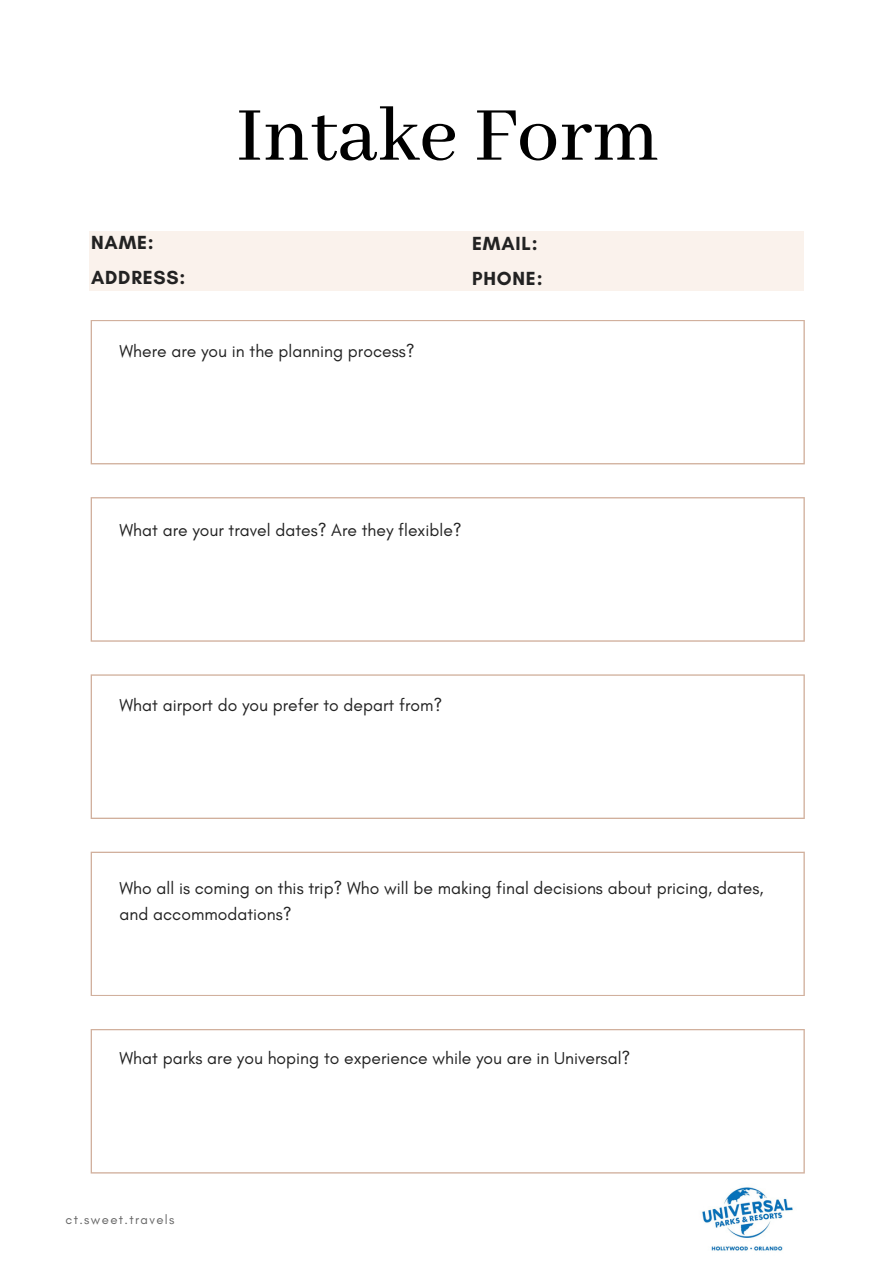
<style>
.page{position:relative;width:893px;height:1264px;background:#fff}
.page>*{position:absolute;margin:0;border:0;box-sizing:border-box;transform-origin:0 0}
.t1{font:500 84px "Abhaya Libre";letter-spacing:.005em;color:#000}
.t2{font:700 19.35px/35px "Glacial Indifference";letter-spacing:.04em;color:#222}
.t3{font:17.55px/25.8px "Glacial Indifference";color:#222}
.t4{font:13.05px "Glacial Indifference";letter-spacing:.105em;color:#656565}
</style>
<div class="page">
<div style="left:89px;top:231px;width:714px;height:60px;background:#faf2ec"></div>
<svg style="left:91px;top:1029px;width:713px;height:144px"></svg>
<svg style="left:91px;top:320px;width:713px;height:144px"></svg>
<svg style="left:91px;top:497px;width:713px;height:144px"></svg>
<svg style="left:91px;top:851px;width:713px;height:145px"></svg>
<svg style="left:91px;top:674px;width:713px;height:145px"></svg>
<img style="left:702px;top:1187px;width:91px;height:64px">
<h1 class="t1" style="left:236px;top:89px;width:424px">Intake Form</h1>
<p class="t2" style="left:91px;top:225px;width:96px">NAME:<br>ADDRESS:</p>
<p class="t2" style="left:472px;top:226px;width:72px">EMAIL:<br>PHONE:</p>
<p class="t3" style="left:120px;top:338px;width:296px">Where are you in the planning process?</p>
<p class="t3" style="left:120px;top:517px;width:343px">What are your travel dates? Are they flexible?</p>
<p class="t3" style="left:120px;top:692px;width:324px">What airport do you prefer to depart from?</p>
<p class="t3" style="left:120px;top:875px;width:645px">Who all is coming on this trip? Who will be making final decisions about pricing, dates, and accommodations?</p>
<p class="t3" style="left:120px;top:1044px;width:512px">What parks are you hoping to experience while you are in Universal?</p>
<p class="t4" style="left:66px;top:1211px;width:110px">ct.sweet.travels</p>
</div>
